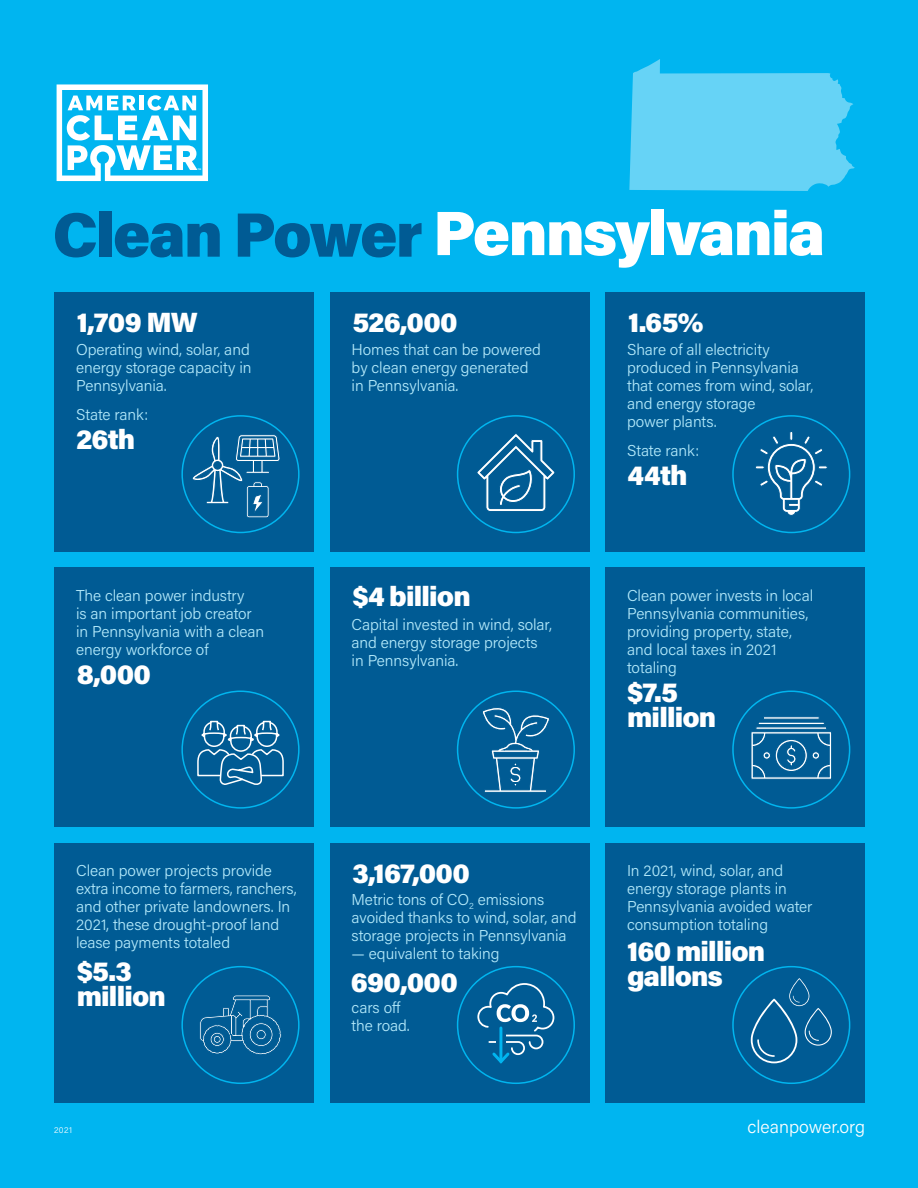
<style>
.page{position:relative;width:918px;height:1188px;background:#00b5f0}
.page>*{position:absolute;margin:0;border:0;box-sizing:border-box;transform-origin:0 0}
.t1{font:900 62.55px "Acumin Pro";letter-spacing:-.03em;color:#fff}
.t2{font:900 27.9px/25.5px "Acumin Pro";letter-spacing:-.03em;color:#fff}
.t3{font:300 18px "Acumin Pro";color:#fff}
.t4{font:300 15.75px/18px "Acumin Pro";letter-spacing:-.005em;color:#b3e9fa}
.t5{font:300 8.25px "Acumin Pro";color:#fff}
.t6{font:700 2.4px "Myriad Pro";color:#fff}
.s1{color:#005b94}
</style>
<div class="page">
<svg style="left:57px;top:84px;width:151px;height:97px"></svg>
<div style="left:55px;top:568px;width:259px;height:259px;background:#005b94"></div>
<div style="left:330px;top:568px;width:260px;height:259px;background:#005b94"></div>
<div style="left:605px;top:568px;width:260px;height:259px;background:#005b94"></div>
<div style="left:55px;top:292px;width:259px;height:260px;background:#005b94"></div>
<div style="left:330px;top:292px;width:260px;height:260px;background:#005b94"></div>
<div style="left:605px;top:292px;width:260px;height:260px;background:#005b94"></div>
<div style="left:55px;top:843px;width:259px;height:260px;background:#005b94"></div>
<div style="left:330px;top:843px;width:260px;height:260px;background:#005b94"></div>
<div style="left:605px;top:843px;width:260px;height:260px;background:#005b94"></div>
<div style="left:181px;top:415px;width:119px;height:118px;border:2px solid #00b5ef;border-radius:50%"></div>
<div style="left:457px;top:415px;width:118px;height:118px;border:2px solid #00b5ef;border-radius:50%"></div>
<div style="left:732px;top:415px;width:118px;height:118px;border:2px solid #00b5ef;border-radius:50%"></div>
<div style="left:181px;top:691px;width:119px;height:118px;border:2px solid #00b5ef;border-radius:50%"></div>
<div style="left:457px;top:691px;width:118px;height:118px;border:2px solid #00b5ef;border-radius:50%"></div>
<div style="left:732px;top:691px;width:118px;height:118px;border:2px solid #00b5ef;border-radius:50%"></div>
<div style="left:181px;top:966px;width:119px;height:118px;border:2px solid #00b5ef;border-radius:50%"></div>
<div style="left:457px;top:966px;width:118px;height:118px;border:2px solid #00b5ef;border-radius:50%"></div>
<div style="left:732px;top:966px;width:118px;height:118px;border:2px solid #00b5ef;border-radius:50%"></div>
<svg style="left:751px;top:978px;width:81px;height:85px"></svg>
<svg style="left:482px;top:707px;width:68px;height:86px"></svg>
<svg style="left:755px;top:432px;width:73px;height:84px"></svg>
<svg style="left:197px;top:720px;width:87px;height:65px"></svg>
<svg style="left:476px;top:433px;width:80px;height:85px"></svg>
<svg style="left:751px;top:716px;width:81px;height:64px"></svg>
<svg style="left:200px;top:995px;width:81px;height:60px"></svg>
<svg style="left:477px;top:982px;width:78px;height:82px"></svg>
<svg style="left:192px;top:432px;width:88px;height:86px"></svg>
<svg style="left:629px;top:59px;width:226px;height:132px"></svg>
<p class="t6" style="left:198px;top:168px;width:5px">TM</p>
<h1 class="t1" style="left:52px;top:189px;width:774px"><span class="s1">Clean Power</span> Pennsylvania</h1>
<h2 class="t2" style="left:77px;top:308px;width:123px">1,709 MW</h2>
<h2 class="t2" style="left:352px;top:308px;width:107px">526,000</h2>
<h2 class="t2" style="left:628px;top:308px;width:77px">1.65%</h2>
<p class="t4" style="left:76px;top:339px;width:177px;text-align:justify">Operating wind, solar, and energy storage capacity in Pennsylvania.</p>
<p class="t4" style="left:76px;top:405px;width:74px">State rank:</p>
<h2 class="t2" style="left:76px;top:425px;width:61px">26th</h2>
<p class="t4" style="left:76px;top:586px;width:190px">The clean power industry<br>is an important job creator in Pennsylvania with a clean energy workforce of</p>
<h2 class="t2" style="left:77px;top:660px;width:76px">8,000</h2>
<p class="t4" style="left:76px;top:861px;width:222px">Clean power projects provide extra income to farmers, ranchers, and other private landowners. In<br>2021, these drought-proof land lease payments totaled</p>
<h2 class="t2" style="left:77px;top:957px;width:91px">$5.3 million</h2>
<p class="t4" style="left:352px;top:339px;width:191px">Homes that can be powered by clean energy generated in Pennsylvania.</p>
<p class="t4" style="left:627px;top:339px;width:188px">Share of all electricity produced in Pennsylvania that comes from wind, solar, and energy storage<br>power plants.</p>
<p class="t4" style="left:627px;top:441px;width:74px">State rank:</p>
<h2 class="t2" style="left:352px;top:582px;width:120px">$4 billion</h2>
<p class="t4" style="left:352px;top:615px;width:202px">Capital invested in wind, solar, and energy storage projects in Pennsylvania.</p>
<h2 class="t2" style="left:627px;top:461px;width:62px">44th</h2>
<p class="t4" style="left:627px;top:586px;width:188px">Clean power invests in local<br>Pennsylvania communities, providing property, state, and local taxes in 2021 totaling</p>
<h2 class="t2" style="left:627px;top:678px;width:91px">$7.5 million</h2>
<h2 class="t2" style="left:352px;top:859px;width:119px">3,167,000</h2>
<p class="t4" style="left:352px;top:890px;width:227px">Metric tons of CO<sub>2</sub> emissions avoided thanks to wind, solar, and storage projects in Pennsylvania</p>
<p class="t4" style="left:352px;top:944px;width:150px">— equivalent to taking</p>
<p class="t4" style="left:352px;top:998px;width:60px">cars off the road.</p>
<h2 class="t2" style="left:351px;top:968px;width:109px">690,000</h2>
<p class="t4" style="left:627px;top:861px;width:187px">In 2021, wind, solar, and energy storage plants in<br>Pennsylvania avoided water consumption totaling</p>
<h2 class="t2" style="left:627px;top:937px;width:140px">160 million gallons</h2>
<p class="t5" style="left:54px;top:1125px;width:20px">2021</p>
<p class="t3" style="left:748px;top:1115px;width:119px">cleanpower.org</p>
</div>
